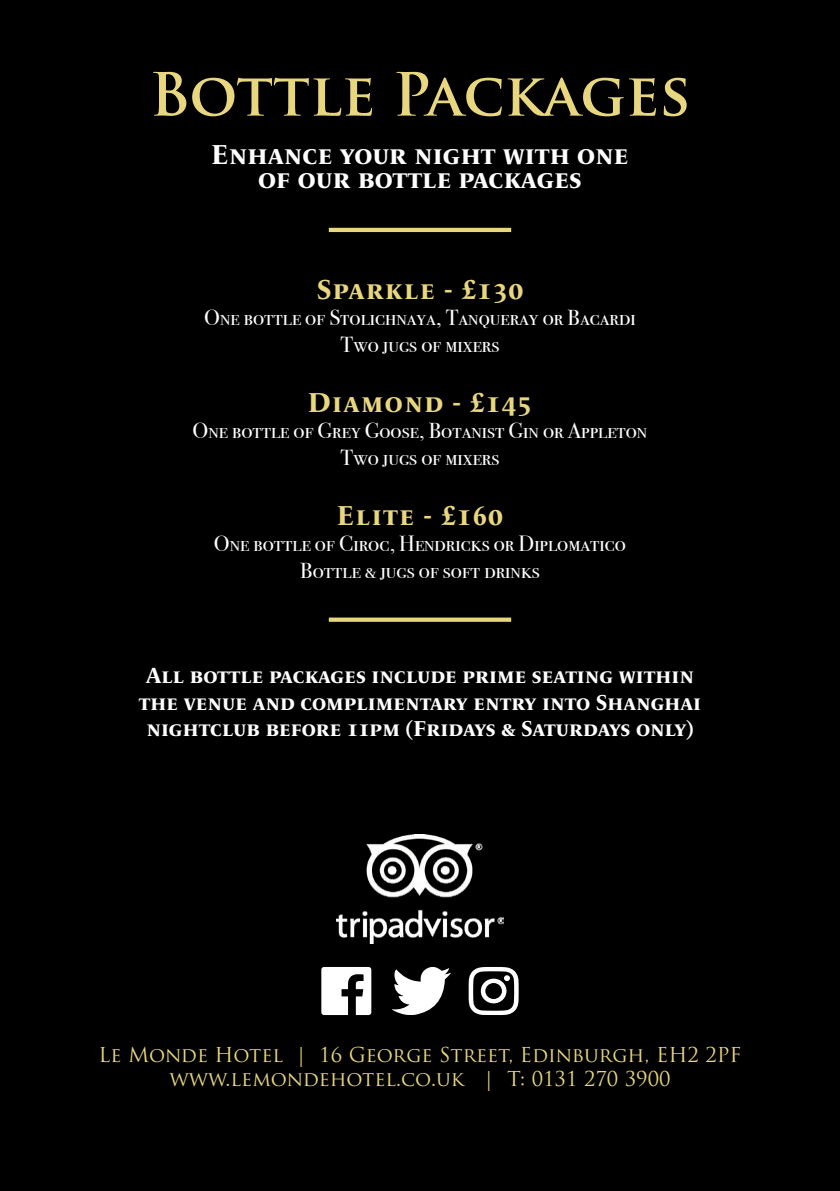
<style>
.page{position:relative;width:840px;height:1191px;background:#fff}
.page>*{position:absolute;margin:0;border:0;box-sizing:border-box;transform-origin:0 0}
.t1{font:700 58px "Trajan Pro";color:#e8d77e}
.t2{font:28px/24px "Le Monde Livre Bold SC";color:#fff;text-align:center}
.t3{font:28px "Le Monde Livre Bold SC";letter-spacing:.05em;color:#e8d77e}
.t4{font:22px/26.4px "Bodoni Svty Two SCITCTT";color:#fff;text-align:center}
.t5{font:22px/26.4px "Le Monde Livre Bold SC";color:#fff;text-align:center}
.t6{font:20px/24px "Trajan Pro";color:#e8d77e;text-align:center}
</style>
<div class="page">
<div style="left:0;top:0;width:839px;height:1191px;background:#000"></div>
<img style="left:336px;top:834px;width:167px;height:109px">
<svg style="left:321px;top:967px;width:50px;height:48px"></svg>
<svg style="left:392px;top:967px;width:58px;height:48px"></svg>
<svg style="left:468px;top:967px;width:50px;height:48px"></svg>
<hr style="left:328px;top:228px;width:183px;height:4px;background:#e8d77e">
<div style="left:328px;top:617px;width:183px;height:5px;background:#e8d77e"></div>
<h1 class="t1" style="left:149px;top:58px;width:542px">Bottle Packages</h1>
<p class="t2" style="left:211px;top:142px;width:418px">Enhance your night with one of our bottle packages</p>
<p class="t3" style="left:316px;top:273px;width:208px">Sparkle - £130</p>
<p class="t4" style="left:204px;top:305px;width:433px">One bottle of Stolichnaya, Tanqueray or Bacardi<br>Two jugs of mixers</p>
<p class="t3" style="left:308px;top:386px;width:225px">Diamond - £145</p>
<p class="t4" style="left:192px;top:418px;width:456px">One bottle of Grey Goose, Botanist Gin or Appleton<br>Two jugs of mixers</p>
<p class="t3" style="left:337px;top:498px;width:167px">Elite - £160</p>
<p class="t4" style="left:214px;top:530px;width:413px">One bottle of Ciroc, Hendricks or Diplomatico<br>Bottle &amp; jugs of soft drinks</p>
<p class="t5" style="left:139px;top:662px;width:563px">All bottle packages include prime seating within the venue and complimentary entry into Shanghai nightclub before 11pm (Fridays &amp; Saturdays only)</p>
<p class="t6" style="left:99px;top:1043px;width:643px">Le Monde Hotel | 16 George Street, Edinburgh, EH2 2PF www.lemondehotel.co.uk | T: 0131 270 3900</p>
</div>
